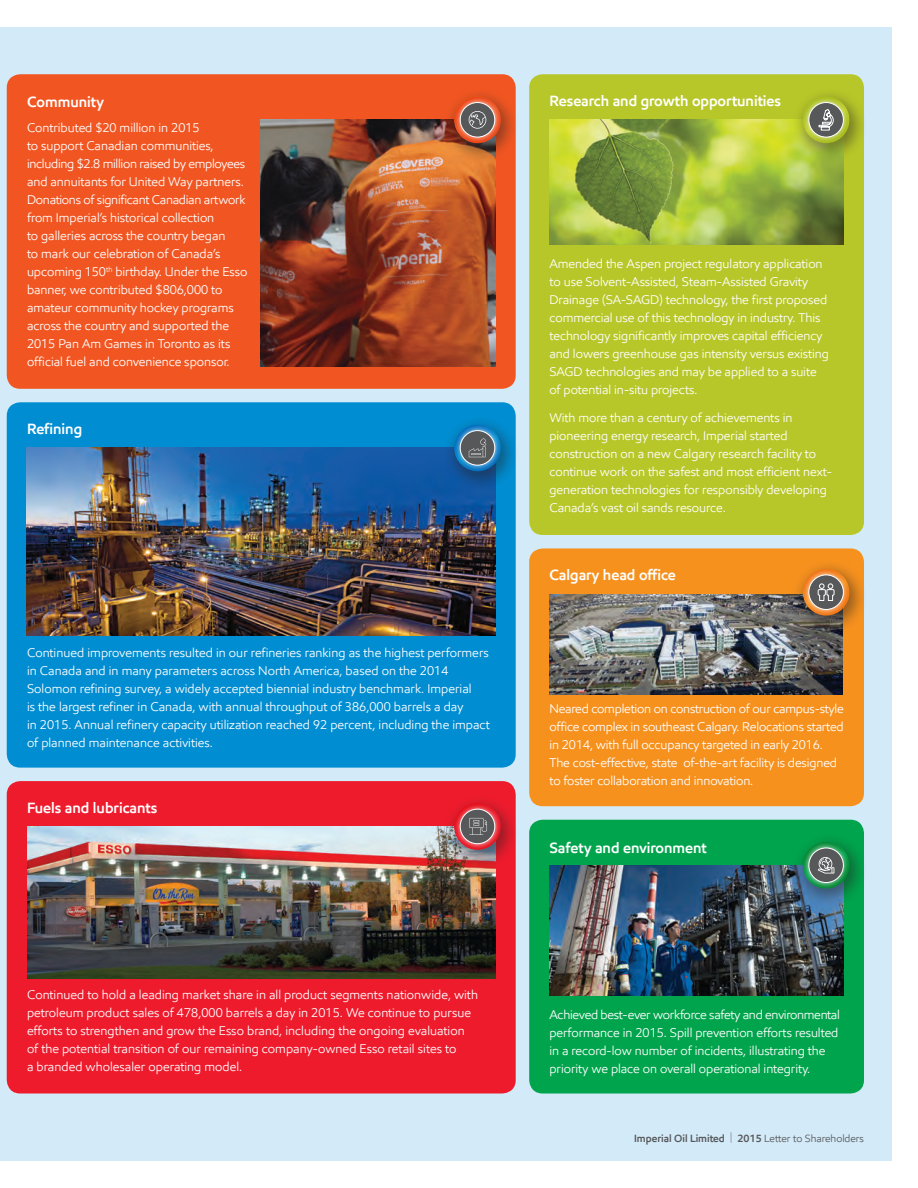
<style>
.page{position:relative;width:918px;height:1188px;background:#fff}
.page>*{position:absolute;margin:0;border:0;box-sizing:border-box;transform-origin:0 0}
.t1{font:600 15px "E Mprint";color:#fff}
.t2{font:12.75px/18px "E Mprint";color:#fff}
.t3{font:600 10.5px "E Mprint";color:#57585a}
.s1{font-weight:400}
</style>
<div class="page">
<div style="left:0;top:27px;width:891px;height:1134px;background:#d3eaf8"></div>
<div style="left:529px;top:548px;width:335px;height:258px;background:#f6911e;border-radius:14px"></div>
<div style="left:529px;top:74px;width:335px;height:461px;background:#b7c729;border-radius:14px"></div>
<img style="left:549px;top:120px;width:295px;height:125px">
<div style="left:529px;top:820px;width:335px;height:274px;background:#00a44c;border-radius:14px"></div>
<img style="left:549px;top:865px;width:295px;height:131px">
<div style="left:7px;top:74px;width:509px;height:315px;background:#f15622;border-radius:14px"></div>
<img style="left:261px;top:120px;width:234px;height:246px">
<img style="left:549px;top:594px;width:293px;height:100px">
<div style="left:7px;top:402px;width:509px;height:366px;background:#008dd1;border-radius:14px"></div>
<img style="left:27px;top:448px;width:468px;height:187px">
<div style="left:7px;top:781px;width:509px;height:312px;background:#ee1b2d;border-radius:14px"></div>
<img style="left:27px;top:827px;width:468px;height:151px">
<div style="left:443px;top:416px;width:76px;height:76px;background:#231f20;opacity:.46"></div>
<div style="left:453px;top:423px;width:50px;height:49px;background:#008dd1;opacity:.5"></div>
<div style="left:454px;top:424px;width:47px;height:47px;background:#fff;opacity:.75"></div>
<div style="left:460px;top:431px;width:35px;height:34px;background:#57585a;border-radius:50%"></div>
<div style="left:460px;top:430px;width:35px;height:36px;border:1px solid #fff;border-radius:50%"></div>
<svg style="left:469px;top:439px;width:17px;height:18px"></svg>
<div style="left:443px;top:88px;width:76px;height:76px;background:#231f20;opacity:.46"></div>
<div style="left:453px;top:95px;width:50px;height:49px;background:#f6911e;opacity:.5"></div>
<div style="left:454px;top:96px;width:47px;height:47px;background:#fff;opacity:.75"></div>
<div style="left:460px;top:103px;width:35px;height:34px;background:#57585a;border-radius:50%"></div>
<div style="left:460px;top:102px;width:35px;height:35px;border:1px solid #fff;border-radius:50%"></div>
<svg style="left:469px;top:111px;width:17px;height:18px"></svg>
<div style="left:792px;top:833px;width:75px;height:76px;background:#231f20;opacity:.46"></div>
<div style="left:802px;top:840px;width:50px;height:50px;background:#00a44c;opacity:.5"></div>
<div style="left:803px;top:842px;width:47px;height:47px;background:#fff;opacity:.75"></div>
<div style="left:809px;top:848px;width:34px;height:35px;background:#57585a;border-radius:50%"></div>
<div style="left:808px;top:848px;width:36px;height:35px;border:1px solid #fff;border-radius:50%"></div>
<svg style="left:818px;top:857px;width:16px;height:17px"></svg>
<div style="left:792px;top:88px;width:75px;height:76px;background:#231f20;opacity:.46"></div>
<div style="left:802px;top:95px;width:50px;height:49px;background:#bfcf2c;opacity:.5"></div>
<div style="left:803px;top:96px;width:47px;height:47px;background:#fff;opacity:.75"></div>
<div style="left:809px;top:103px;width:34px;height:34px;background:#57585a;border-radius:50%"></div>
<div style="left:808px;top:102px;width:36px;height:35px;border:1px solid #fff;border-radius:50%"></div>
<svg style="left:818px;top:109px;width:16px;height:22px"></svg>
<div style="left:443px;top:795px;width:76px;height:75px;background:#231f20;opacity:.46"></div>
<div style="left:453px;top:801px;width:50px;height:50px;background:#ee1b2d;opacity:.5"></div>
<div style="left:454px;top:803px;width:47px;height:47px;background:#fff;opacity:.75"></div>
<div style="left:460px;top:809px;width:35px;height:35px;background:#57585a;border-radius:50%"></div>
<div style="left:460px;top:809px;width:35px;height:35px;border:1px solid #fff;border-radius:50%"></div>
<svg style="left:469px;top:818px;width:18px;height:17px"></svg>
<div style="left:792px;top:560px;width:75px;height:76px;background:#231f20;opacity:.46"></div>
<div style="left:802px;top:567px;width:50px;height:50px;background:#f6911e;opacity:.5"></div>
<div style="left:803px;top:569px;width:47px;height:47px;background:#fff;opacity:.75"></div>
<div style="left:809px;top:575px;width:34px;height:34px;background:#57585a;border-radius:50%"></div>
<div style="left:808px;top:575px;width:36px;height:35px;border:1px solid #fff;border-radius:50%"></div>
<svg style="left:818px;top:583px;width:17px;height:18px"></svg>
<p class="t1" style="left:27px;top:93px;width:78px">Community</p>
<p class="t2" style="left:27px;top:119px;width:222px">Contributed $20 million in 2015<br>to support Canadian communities, including $2.8 million raised by employees and annuitants for United Way partners.<br>Donations of significant Canadian artwork from Imperial’s historical collection<br>to galleries across the country began<br>to mark our celebration of Canada’s upcoming 150<sup>th</sup> birthday. Under the Esso banner, we contributed $806,000 to amateur community hockey programs across the country and supported the 2015 Pan Am Games in Toronto as its official fuel and convenience sponsor.</p>
<p class="t1" style="left:27px;top:419px;width:57px">Refining</p>
<p class="t2" style="left:27px;top:643px;width:464px">Continued improvements resulted in our refineries ranking as the highest performers in Canada and in many parameters across North America, based on the 2014<br>Solomon refining survey, a widely accepted biennial industry benchmark. Imperial<br>is the largest refiner in Canada, with annual throughput of 386,000 barrels a day<br>in 2015. Annual refinery capacity utilization reached 92 percent, including the impact of planned maintenance activities.</p>
<p class="t1" style="left:27px;top:798px;width:132px">Fuels and lubricants</p>
<p class="t2" style="left:27px;top:986px;width:452px">Continued to hold a leading market share in all product segments nationwide, with petroleum product sales of 478,000 barrels a day in 2015. We continue to pursue efforts to strengthen and grow the Esso brand, including the ongoing evaluation of the potential transition of our remaining company-owned Esso retail sites to<br>a branded wholesaler operating model.</p>
<p class="t1" style="left:549px;top:91px;width:233px">Research and growth opportunities</p>
<p class="t2" style="left:549px;top:254px;width:281px">Amended the Aspen project regulatory application to use Solvent-Assisted, Steam-Assisted Gravity Drainage (SA-SAGD) technology, the first proposed commercial use of this technology in industry. This technology significantly improves capital efficiency and lowers greenhouse gas intensity versus existing SAGD technologies and may be applied to a suite of potential in-situ projects.</p>
<p class="t2" style="left:549px;top:408px;width:284px">With more than a century of achievements in pioneering energy research, Imperial started construction on a new Calgary research facility to continue work on the safest and most efficient next&shy;generation technologies for responsibly developing Canada’s vast oil sands resource.</p>
<p class="t1" style="left:549px;top:566px;width:128px">Calgary head office</p>
<p class="t2" style="left:549px;top:699px;width:296px">Neared completion on construction of our campus-style office complex in southeast Calgary. Relocations started in 2014, with full occupancy targeted in early 2016.<br>The cost-effective, state of-the-art facility is designed to foster collaboration and innovation.</p>
<p class="t1" style="left:549px;top:838px;width:159px">Safety and environment</p>
<p class="t2" style="left:549px;top:1006px;width:292px">Achieved best-ever workforce safety and environmental performance in 2015. Spill prevention efforts resulted in a record-low number of incidents, illustrating the priority we place on overall operational integrity.</p>
<p class="t3" style="left:634px;top:1132px;width:231px">Imperial Oil Limited | 2015 <span class="s1">Letter to Shareholders</span></p>
</div>
